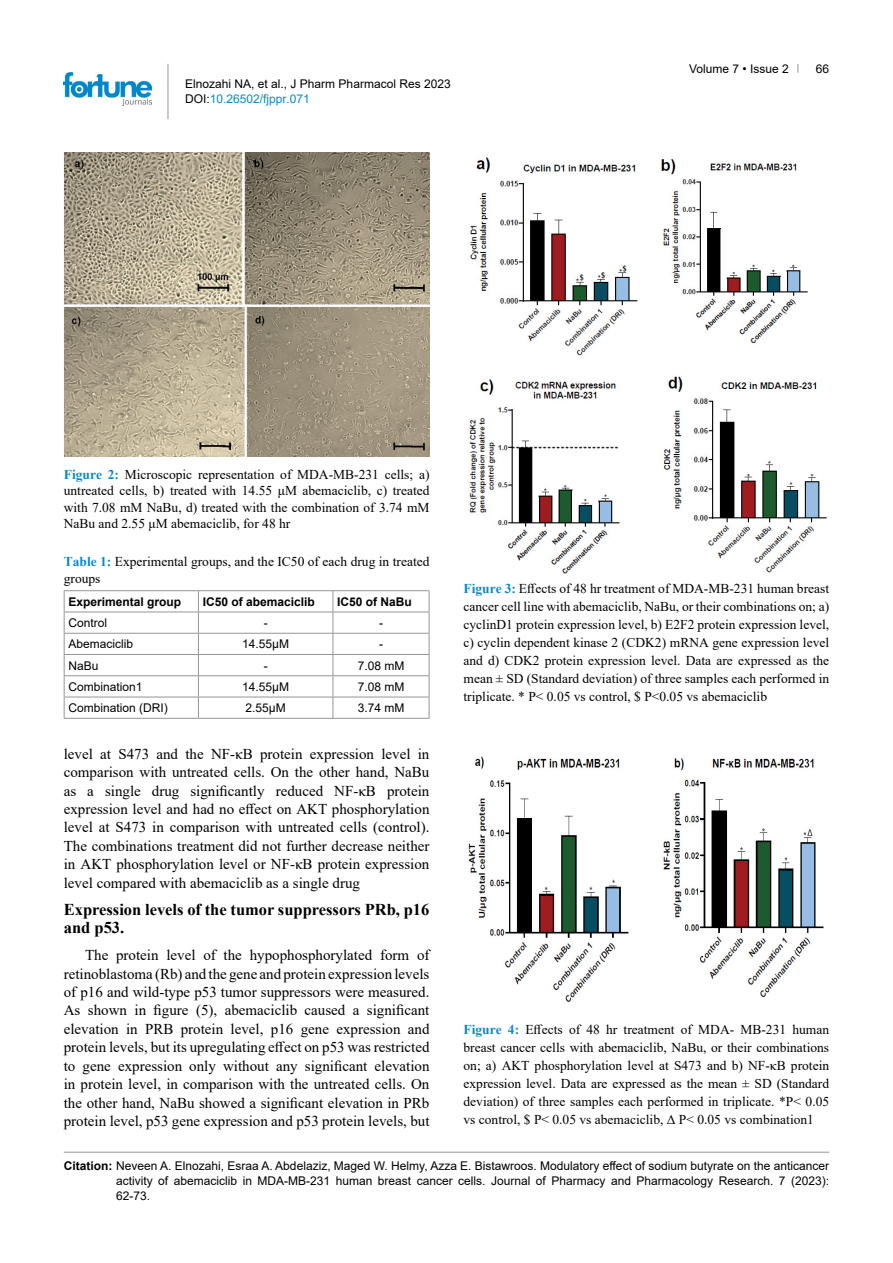
<style>
.page{position:relative;width:893px;height:1263px;background:#fff}
.page>*{position:absolute;margin:0;border:0;box-sizing:border-box;transform-origin:0 0}
.t1{font:700 16.5px/18.5px "Times New Roman";color:#000}
.t2{font:15px/18.5px "Times New Roman";color:#000;text-align:justify}
.t3{font:13.5px/18px "Times New Roman";color:#000;text-align:justify}
.t4{font:12px/15px "Arial";color:#000}
.t5{font:700 12px "Arial";color:#000}
.s1{color:#0a88ca}
.s2{font-weight:700;color:#0a88ca}
.s3{font-weight:700}
</style>
<div class="page">
<hr style="left:168px;top:64px;width:1px;height:55px;background:#939598">
<img style="left:64px;top:72px;width:88px;height:33px">
<hr style="left:64px;top:1152px;width:765px;height:1px;background:#939598">
<img style="left:661px;top:159px;width:166px;height:414px">
<img style="left:469px;top:157px;width:169px;height:417px">
<img style="left:468px;top:756px;width:356px;height:246px">
<img style="left:64px;top:152px;width:365px;height:304px">
<hr style="left:64px;top:590px;width:134px;height:1px;background:#939598">
<hr style="left:198px;top:590px;width:135px;height:1px;background:#939598">
<hr style="left:333px;top:590px;width:96px;height:1px;background:#939598">
<hr style="left:64px;top:612px;width:134px;height:1px;background:#939598">
<hr style="left:198px;top:612px;width:135px;height:1px;background:#939598">
<hr style="left:333px;top:612px;width:96px;height:1px;background:#939598">
<hr style="left:64px;top:633px;width:134px;height:1px;background:#939598">
<hr style="left:198px;top:633px;width:135px;height:1px;background:#939598">
<hr style="left:333px;top:633px;width:96px;height:1px;background:#939598">
<hr style="left:64px;top:654px;width:134px;height:1px;background:#939598">
<hr style="left:198px;top:654px;width:135px;height:1px;background:#939598">
<hr style="left:333px;top:654px;width:96px;height:1px;background:#939598">
<hr style="left:64px;top:675px;width:134px;height:1px;background:#939598">
<hr style="left:198px;top:675px;width:135px;height:1px;background:#939598">
<hr style="left:333px;top:675px;width:96px;height:1px;background:#939598">
<hr style="left:64px;top:697px;width:134px;height:1px;background:#939598">
<svg style="left:64px;top:591px;width:1px;height:127px"></svg>
<hr style="left:198px;top:697px;width:135px;height:1px;background:#939598">
<svg style="left:198px;top:591px;width:1px;height:127px"></svg>
<hr style="left:333px;top:697px;width:96px;height:1px;background:#939598">
<svg style="left:333px;top:591px;width:1px;height:127px"></svg>
<svg style="left:429px;top:591px;width:1px;height:127px"></svg>
<hr style="left:64px;top:718px;width:134px;height:1px;background:#939598">
<hr style="left:198px;top:718px;width:135px;height:1px;background:#939598">
<hr style="left:333px;top:718px;width:96px;height:1px;background:#939598">
<p class="t4" style="left:185px;top:76px;width:267px">Elnozahi NA, et al., J Pharm Pharmacol Res 2023<br>DOI:<span class="s1">10.26502/fjppr.071</span></p>
<p class="t4" style="left:689px;top:61px;width:101px">Volume 7 • Issue 2</p>
<p class="t4" style="left:816px;top:61px;width:15px">66</p>
<p class="t3" style="left:64px;top:466px;width:367px;line-height:16.5px"><span class="s2">Figure 2:</span> Microscopic representation of MDA-MB-231 cells; a) untreated cells, b) treated with 14.55 μM abemaciclib, c) treated with 7.08 mM NaBu, d) treated with the combination of 3.74 mM NaBu and 2.55 μM abemaciclib, for 48 hr</p>
<p class="t3" style="left:64px;top:553px;width:367px;line-height:16.5px"><span class="s2">Table 1:</span> Experimental groups, and the IC50 of each drug in treated groups</p>
<p class="t5" style="left:68px;top:593px;width:114px">Experimental group</p>
<p class="t5" style="left:203px;top:593px;width:114px">IC50 of abemaciclib</p>
<p class="t5" style="left:337px;top:593px;width:76px">IC50 of NaBu</p>
<p class="t4" style="left:68px;top:615px;width:40px">Control</p>
<p class="t4" style="left:264px;top:615px;width:5px">-</p>
<p class="t4" style="left:379px;top:615px;width:5px">-</p>
<p class="t4" style="left:68px;top:636px;width:66px">Abemaciclib</p>
<p class="t4" style="left:242px;top:636px;width:48px">14.55μM</p>
<p class="t4" style="left:379px;top:636px;width:5px">-</p>
<p class="t4" style="left:68px;top:658px;width:32px">NaBu</p>
<p class="t4" style="left:264px;top:658px;width:5px">-</p>
<p class="t4" style="left:358px;top:658px;width:48px">7.08 mM</p>
<p class="t4" style="left:68px;top:679px;width:76px">Combination1</p>
<p class="t4" style="left:242px;top:679px;width:48px">14.55μM</p>
<p class="t4" style="left:358px;top:679px;width:48px">7.08 mM</p>
<p class="t4" style="left:68px;top:700px;width:101px">Combination (DRI)</p>
<p class="t4" style="left:246px;top:700px;width:42px">2.55μM</p>
<p class="t4" style="left:358px;top:700px;width:48px">3.74 mM</p>
<p class="t2" style="left:64px;top:744px;width:367px">level at S473 and the NF-κB protein expression level in comparison with untreated cells. On the other hand, NaBu as a single drug significantly reduced NF-κB protein expression level and had no effect on AKT phosphorylation level at S473 in comparison with untreated cells (control).<br>The combinations treatment did not further decrease neither in AKT phosphorylation level or NF-κB protein expression level compared with abemaciclib as a single drug</p>
<p class="t1" style="left:64px;top:899px;width:367px">Expression levels of the tumor suppressors PRb, p16 and p53.</p>
<p class="t2" style="left:64px;top:945px;width:367px;text-indent:21px">The protein level of the hypophosphorylated form of retinoblastoma (Rb) and the gene and protein expression levels of p16 and wild-type p53 tumor suppressors were measured.<br>As shown in figure (5), abemaciclib caused a significant elevation in PRB protein level, p16 gene expression and protein levels, but its upregulating effect on p53 was restricted to gene expression only without any significant elevation in protein level, in comparison with the untreated cells. On the other hand, NaBu showed a significant elevation in PRb protein level, p53 gene expression and p53 protein levels, but</p>
<p class="t3" style="left:463px;top:579px;width:367px"><span class="s2">Figure 3:</span> Effects of 48 hr treatment of MDA-MB-231 human breast cancer cell line with abemaciclib, NaBu, or their combinations on; a) cyclinD1 protein expression level, b) E2F2 protein expression level, c) cyclin dependent kinase 2 (CDK2) mRNA gene expression level and d) CDK2 protein expression level. Data are expressed as the mean ± SD (Standard deviation) of three samples each performed in triplicate. * P&lt; 0.05 vs control, $ P&lt;0.05 vs abemaciclib</p>
<p class="t3" style="left:463px;top:1020px;width:367px"><span class="s2">Figure 4:</span> Effects of 48 hr treatment of MDA- MB-231 human breast cancer cells with abemaciclib, NaBu, or their combinations on; a) AKT phosphorylation level at S473 and b) NF-κB protein expression level. Data are expressed as the mean ± SD (Standard deviation) of three samples each performed in triplicate. *P&lt; 0.05 vs control, $ P&lt; 0.05 vs abemaciclib, Δ P&lt; 0.05 vs combination1</p>
<p class="t4" style="left:116px;top:1158px;width:715px;text-align:justify;text-indent:-52px"><span class="s3">Citation:</span> Neveen A. Elnozahi, Esraa A. Abdelaziz, Maged W. Helmy, Azza E. Bistawroos. Modulatory effect of sodium butyrate on the anticancer activity of abemaciclib in MDA-MB-231 human breast cancer cells. Journal of Pharmacy and Pharmacology Research. 7 (2023):<br>62-73.</p>
</div>
